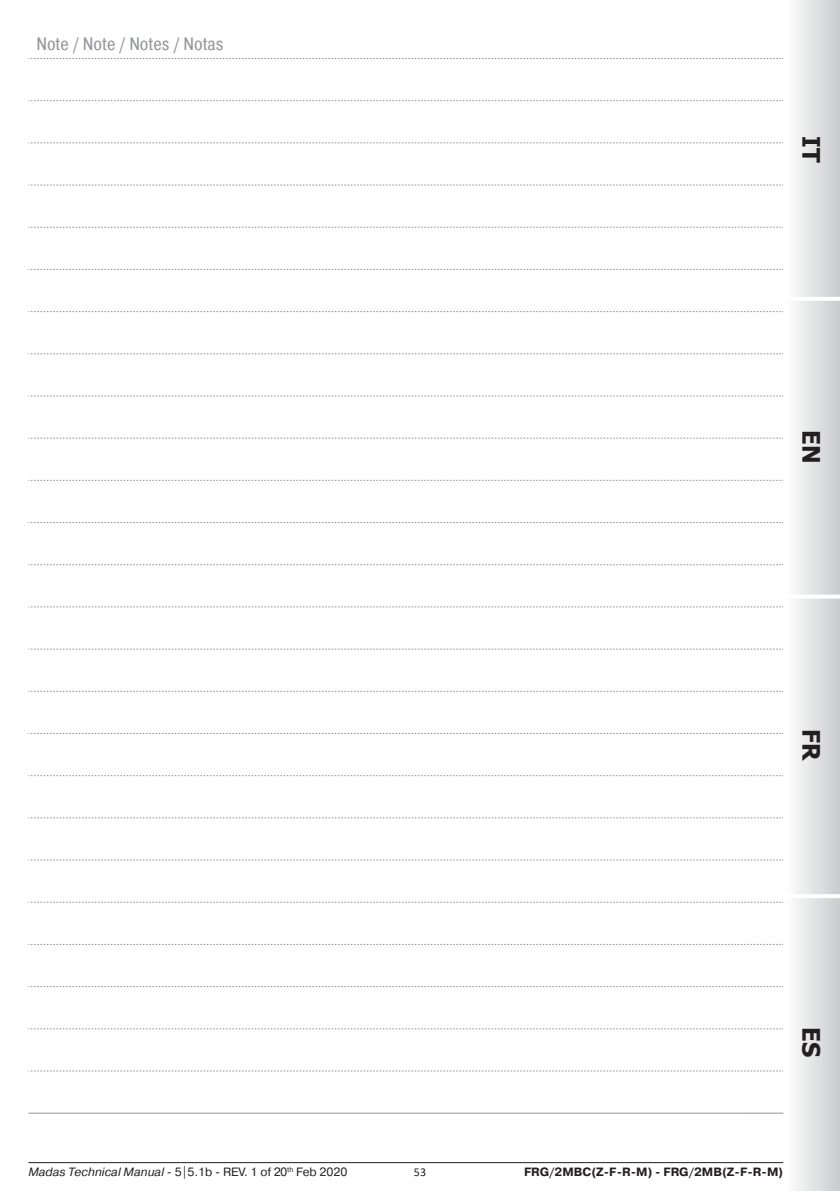
<style>
.page{position:relative;width:840px;height:1191px;background:#fff}
.page>*{position:absolute;margin:0;border:0;box-sizing:border-box;transform-origin:0 0}
.t1{font:700 24px "Tahoma";color:#231f20}
.t2{font:18px "Pragmatica Cond";color:#939598}
.t3{font:12px "Pragmatica";color:#231f20}
.t4{font:700 12px "Pragmatica";color:#231f20}
.t5{font:12px "Calibri";color:#231f20}
.s1{font-style:italic}
</style>
<div class="page">
<div style="left:743px;top:0;width:96px;height:1191px;background:linear-gradient(to right,#fff,#d6d7d8)"></div>
<hr style="left:743px;top:297px;width:96px;height:4px;background:#fff">
<hr style="left:740px;top:594px;width:99px;height:4px;background:#fff">
<hr style="left:740px;top:894px;width:99px;height:4px;background:#fff">
<hr style="left:28px;top:1162px;width:754px;height:1px;background:#231f20">
<hr style="left:28px;top:1112px;width:754px;height:1px;background:#939598">
<svg style="left:28px;top:58px;width:755px;height:1px"></svg>
<svg style="left:28px;top:100px;width:755px;height:1px"></svg>
<svg style="left:28px;top:142px;width:755px;height:1px"></svg>
<svg style="left:28px;top:185px;width:755px;height:1px"></svg>
<svg style="left:28px;top:227px;width:755px;height:1px"></svg>
<svg style="left:28px;top:269px;width:755px;height:1px"></svg>
<svg style="left:28px;top:311px;width:755px;height:1px"></svg>
<svg style="left:28px;top:353px;width:755px;height:1px"></svg>
<svg style="left:28px;top:395px;width:755px;height:1px"></svg>
<svg style="left:28px;top:438px;width:755px;height:1px"></svg>
<svg style="left:28px;top:480px;width:755px;height:1px"></svg>
<svg style="left:28px;top:522px;width:755px;height:1px"></svg>
<svg style="left:28px;top:564px;width:755px;height:1px"></svg>
<svg style="left:28px;top:606px;width:755px;height:1px"></svg>
<svg style="left:28px;top:649px;width:755px;height:1px"></svg>
<svg style="left:28px;top:691px;width:755px;height:1px"></svg>
<svg style="left:28px;top:733px;width:755px;height:1px"></svg>
<svg style="left:28px;top:775px;width:755px;height:1px"></svg>
<svg style="left:28px;top:817px;width:755px;height:1px"></svg>
<svg style="left:28px;top:859px;width:755px;height:1px"></svg>
<svg style="left:28px;top:902px;width:755px;height:1px"></svg>
<svg style="left:28px;top:944px;width:755px;height:1px"></svg>
<svg style="left:28px;top:986px;width:755px;height:1px"></svg>
<svg style="left:28px;top:1028px;width:755px;height:1px"></svg>
<svg style="left:28px;top:1070px;width:755px;height:1px"></svg>
<p class="t2" style="left:36px;top:33px;width:188px">Note / Note / Notes / Notas</p>
<h1 class="t1" style="left:827px;top:136px;width:28px;rotate:90deg">IT</h1>
<h1 class="t1" style="left:827px;top:430px;width:35px;rotate:90deg">EN</h1>
<h1 class="t1" style="left:827px;top:728px;width:33px;rotate:90deg">FR</h1>
<h1 class="t1" style="left:827px;top:1027px;width:31px;rotate:90deg">ES</h1>
<p class="t3" style="left:28px;top:1164px;width:320px"><span class="s1">Madas Technical Manual</span> - 5|5.1b - REV. 1 of 20<sup>th</sup> Feb 2020</p>
<p class="t4" style="left:523px;top:1164px;width:260px">FRG/2MBC(Z-F-R-M) - FRG/2MB(Z-F-R-M)</p>
<p class="t5" style="left:413px;top:1163px;width:14px">53</p>
</div>
